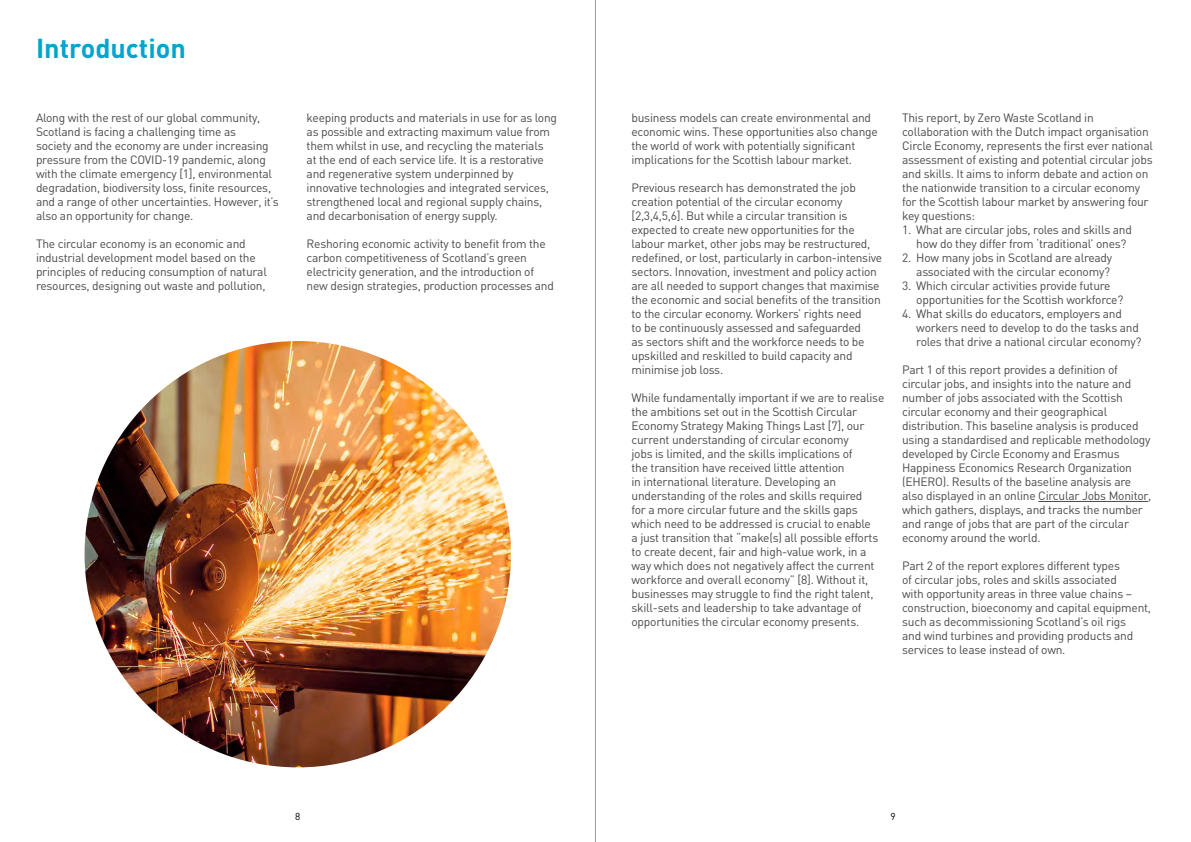
<style>
.page{position:relative;width:1191px;height:842px;background:#fff}
.page>*{position:absolute;margin:0;border:0;box-sizing:border-box;transform-origin:0 0}
.t1{font:700 27px "DIN";color:#00a5ce}
.t2{font:12px/14px "DIN";letter-spacing:-.02em;color:#4a4a49}
.t3{font:10px "DIN";color:#000}
</style>
<div class="page">
<hr style="left:595px;top:0;width:1px;height:842px;background:#9d9d9c">
<hr style="left:1038px;top:501px;width:110px;height:1px;background:#4a4a49">
<img style="left:85px;top:341px;width:426px;height:426px;border-radius:213px">
<h1 class="t1" style="left:36px;top:31px;width:151px">Introduction</h1>
<p class="t2" style="left:36px;top:110px;width:244px">Along with the rest of our global community, Scotland is facing a challenging time as<br>society and the economy are under increasing pressure from the COVID-19 pandemic, along with the climate emergency [1], environmental degradation, biodiversity loss, finite resources, and a range of other uncertainties. However, it’s also an opportunity for change.</p>
<p class="t2" style="left:36px;top:236px;width:232px">The circular economy is an economic and industrial development model based on the principles of reducing consumption of natural resources, designing out waste and pollution,</p>
<p class="t2" style="left:307px;top:110px;width:252px">keeping products and materials in use for as long as possible and extracting maximum value from them whilst in use, and recycling the materials<br>at the end of each service life. It is a restorative and regenerative system underpinned by innovative technologies and integrated services, strengthened local and regional supply chains, and decarbonisation of energy supply.</p>
<p class="t2" style="left:307px;top:236px;width:249px">Reshoring economic activity to benefit from the carbon competitiveness of Scotland’s green electricity generation, and the introduction of new design strategies, production processes and</p>
<p class="t2" style="left:631px;top:110px;width:248px">business models can create environmental and economic wins. These opportunities also change the world of work with potentially significant implications for the Scottish labour market.</p>
<p class="t2" style="left:631px;top:180px;width:252px">Previous research has demonstrated the job creation potential of the circular economy [2,3,4,5,6]. But while a circular transition is expected to create new opportunities for the labour market, other jobs may be restructured, redefined, or lost, particularly in carbon-intensive sectors. Innovation, investment and policy action are all needed to support changes that maximise the economic and social benefits of the transition to the circular economy. Workers’ rights need<br>to be continuously assessed and safeguarded<br>as sectors shift and the workforce needs to be upskilled and reskilled to build capacity and minimise job loss.</p>
<p class="t2" style="left:631px;top:390px;width:254px">While fundamentally important if we are to realise the ambitions set out in the Scottish Circular Economy Strategy Making Things Last [7], our current understanding of circular economy<br>jobs is limited, and the skills implications of<br>the transition have received little attention<br>in international literature. Developing an understanding of the roles and skills required<br>for a more circular future and the skills gaps which need to be addressed is crucial to enable<br>a just transition that “make(s) all possible efforts to create decent, fair and high-value work, in a way which does not negatively affect the current workforce and overall economy” [8]. Without it, businesses may struggle to find the right talent, skill-sets and leadership to take advantage of opportunities the circular economy presents.</p>
<p class="t2" style="left:902px;top:110px;width:252px">This report, by Zero Waste Scotland in collaboration with the Dutch impact organisation Circle Economy, represents the first ever national assessment of existing and potential circular jobs and skills. It aims to inform debate and action on the nationwide transition to a circular economy for the Scottish labour market by answering four key questions:</p>
<p class="t2" style="left:916px;top:222px;width:217px;text-indent:-14px">1. What are circular jobs, roles and skills and how do they differ from ‘traditional’ ones?</p>
<p class="t2" style="left:902px;top:250px;width:212px;text-align:right">2. How many jobs in Scotland are already associated with the circular economy?</p>
<p class="t2" style="left:916px;top:278px;width:208px;text-indent:-14px">3. Which circular activities provide future opportunities for the Scottish workforce?</p>
<p class="t2" style="left:916px;top:306px;width:227px;text-indent:-14px">4. What skills do educators, employers and workers need to develop to do the tasks and roles that drive a national circular economy?</p>
<p class="t2" style="left:902px;top:362px;width:251px">Part 1 of this report provides a definition of circular jobs, and insights into the nature and number of jobs associated with the Scottish circular economy and their geographical distribution. This baseline analysis is produced using a standardised and replicable methodology developed by Circle Economy and Erasmus Happiness Economics Research Organization (EHERO). Results of the baseline analysis are also displayed in an online Circular Jobs Monitor, which gathers, displays, and tracks the number and range of jobs that are part of the circular economy around the world.</p>
<p class="t2" style="left:902px;top:558px;width:250px">Part 2 of the report explores different types<br>of circular jobs, roles and skills associated<br>with opportunity areas in three value chains – construction, bioeconomy and capital equipment, such as decommissioning Scotland’s oil rigs<br>and wind turbines and providing products and services to lease instead of own.</p>
<p class="t3" style="left:295px;top:810px;width:7px">8</p>
<p class="t3" style="left:890px;top:810px;width:7px">9</p>
</div>
